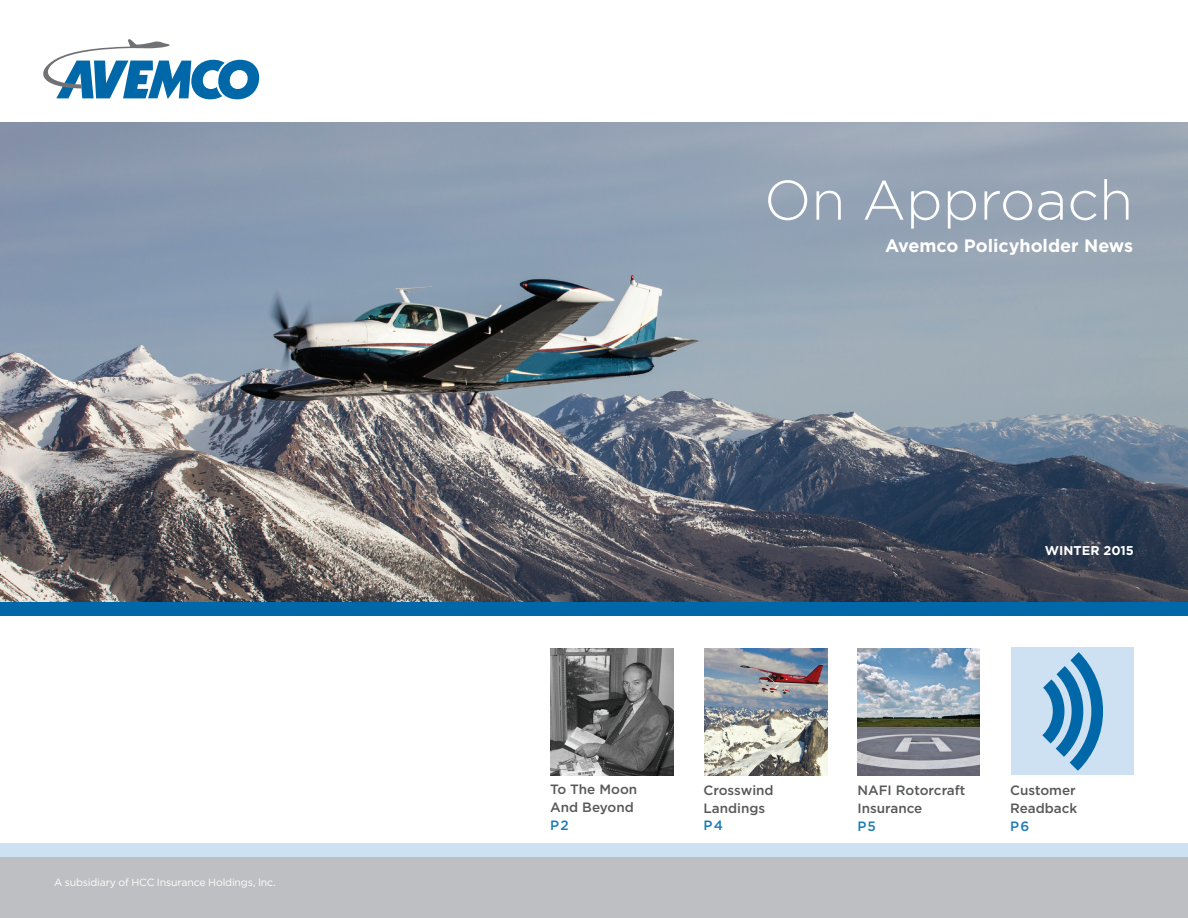
<style>
.page{position:relative;width:1188px;height:918px;background:#fff}
.page>*{position:absolute;margin:0;border:0;box-sizing:border-box;transform-origin:0 0}
.t1{font:300 55.5px "Gotham";color:#fff}
.t2{font:700 18px "Gotham";color:#fff}
.t3{font:500 13.5px/18px "Gotham";color:#57585a}
.t4{font:500 13.5px "Gotham";letter-spacing:.09em;color:#1c7bb7}
.t5{font:700 12.75px "Gotham";color:#fff}
.t6{font:10.5px "Gotham";letter-spacing:-.015em;color:#fff}
</style>
<div class="page">
<div style="left:0;top:854px;width:1188px;height:64px;background:#bebfc2"></div>
<div style="left:0;top:843px;width:1188px;height:14px;background:#cde1f2"></div>
<svg style="left:43px;top:39px;width:216px;height:60px"></svg>
<img style="left:0;top:122px;width:1188px;height:480px">
<div style="left:0;top:602px;width:1188px;height:14px;background:#0068a9"></div>
<img style="left:857px;top:648px;width:123px;height:127px">
<img style="left:550px;top:648px;width:124px;height:127px">
<div style="left:1011px;top:647px;width:122px;height:127px;background:#cde1f2"></div>
<svg style="left:1019px;top:652px;width:90px;height:123px"></svg>
<img style="left:704px;top:648px;width:124px;height:127px">
<p class="t6" style="left:54px;top:876px;width:223px">A subsidiary of HCC Insurance Holdings, Inc.</p>
<h1 class="t1" style="left:764px;top:165px;width:371px">On Approach</h1>
<h2 class="t2" style="left:885px;top:234px;width:249px">Avemco Policyholder News</h2>
<p class="t5" style="left:1045px;top:542px;width:91px">WINTER 2015</p>
<p class="t3" style="left:550px;top:781px;width:89px">To The Moon<br>And Beyond</p>
<p class="t4" style="left:550px;top:817px;width:20px">P2</p>
<p class="t3" style="left:703px;top:781px;width:72px">Crosswind<br>Landings</p>
<p class="t4" style="left:703px;top:817px;width:21px">P4</p>
<p class="t3" style="left:857px;top:781px;width:110px">NAFI Rotorcraft<br>Insurance</p>
<p class="t4" style="left:857px;top:817px;width:20px">P5</p>
<p class="t3" style="left:1010px;top:781px;width:69px">Customer<br>Readback</p>
<p class="t4" style="left:1010px;top:817px;width:21px">P6</p>
</div>
